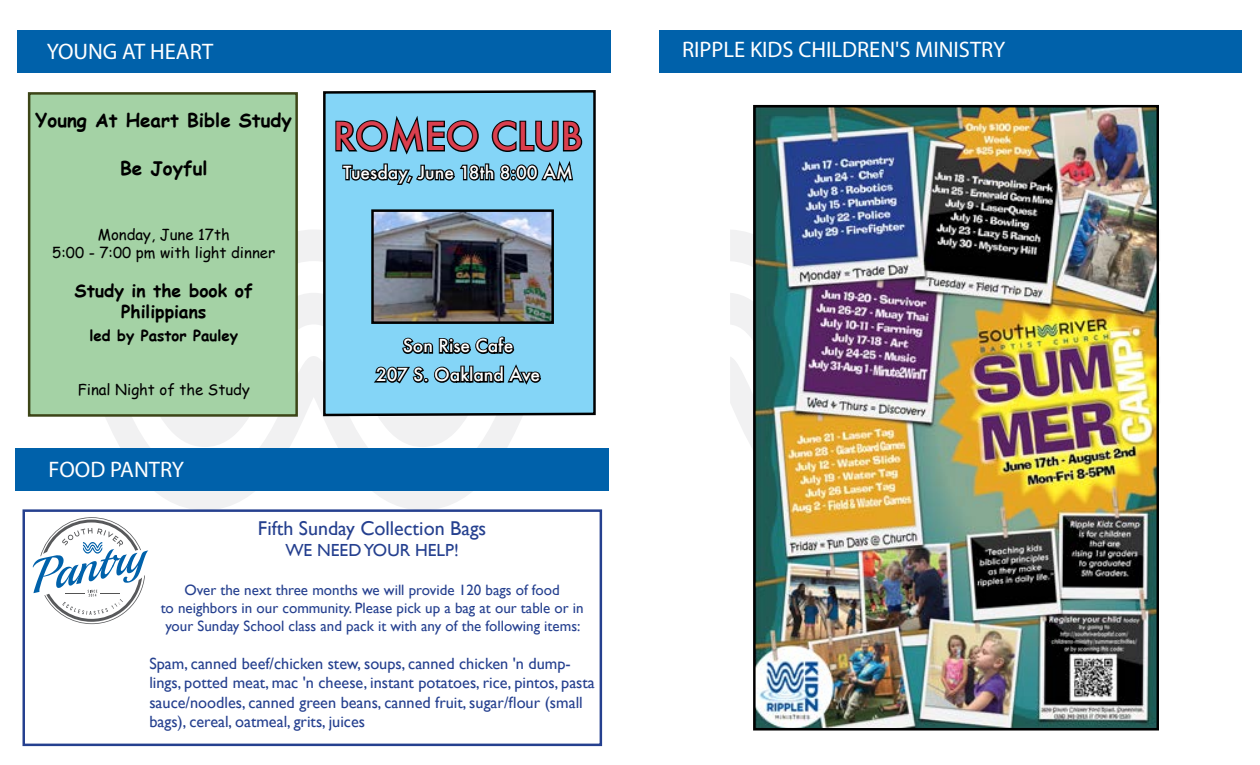
<style>
.page{position:relative;width:1260px;height:765px;background:#fff}
.page>*{position:absolute;margin:0;border:0;box-sizing:border-box;transform-origin:0 0}
.t1{font:500 37.5px "Futura";color:#da3f4e}
.t2{font:22.5px "Myriad Pro";color:#fff}
.t3{font:20px "Gill Sans";color:#25408f}
.t4{font:700 18.75px "Comic Sans MS";color:#000}
.t5{font:500 17.5px/28.9px "Futura";color:#fff;text-align:center}
.t6{font:700 17.5px/21px "Comic Sans MS";color:#000;text-align:center}
.t7{font:17.5px "Gill Sans";color:#25408f}
.t8{font:16.25px/19.5px "Gill Sans";color:#25408f}
.t9{font:15px/18px "Gill Sans";color:#25408f;text-align:center}
.t10{font:15px/18px "Comic Sans MS";color:#000;text-align:center}
.t11{font:700 15px "Comic Sans MS";color:#000}
</style>
<div class="page">
<svg style="left:298px;top:230px;width:24px;height:33px"></svg>
<svg style="left:99px;top:447px;width:430px;height:62px"></svg>
<svg style="left:105px;top:293px;width:417px;height:154px;fill:#f1f1f2"></svg>
<svg style="left:730px;top:230px;width:430px;height:37px"></svg>
<svg style="left:730px;top:293px;width:430px;height:154px;fill:#f1f1f2"></svg>
<div style="left:660px;top:31px;width:582px;height:42px;background:#0061aa"></div>
<div style="left:17px;top:31px;width:593px;height:42px;background:#0061aa"></div>
<svg style="left:33px;top:517px;width:115px;height:107px"></svg>
<svg style="left:322px;top:90px;width:274px;height:328px;background:#7ec6e5"></svg>
<div style="left:22px;top:509px;width:580px;height:237px;border:2px solid #25408f"></div>
<img style="left:374px;top:212px;width:177px;height:109px">
<div style="left:371px;top:209px;width:183px;height:115px;border:2px solid #000"></div>
<div style="left:28px;top:92px;width:270px;height:325px;background:#a4d2a5;border:2px solid #3c4517"></div>
<svg style="left:334px;top:111px;width:250px;height:76px;background:#5e98b1"></svg>
<svg style="left:371px;top:335px;width:172px;height:53px;background:#5c94ac"></svg>
<div style="left:15px;top:448px;width:593px;height:42px;background:#0061aa"></div>
<img style="left:756px;top:108px;width:400px;height:620px">
<div style="left:753px;top:105px;width:406px;height:626px;border:2px solid #000"></div>
<h2 class="t2" style="left:47px;top:38px;width:168px">YOUNG AT HEART</h2>
<h2 class="t2" style="left:682px;top:36px;width:325px">RIPPLE KIDS CHILDREN'S MINISTRY</h2>
<p class="t4" style="left:36px;top:107px;width:258px">Young At Heart Bible Study</p>
<p class="t4" style="left:120px;top:154px;width:89px">Be Joyful</p>
<p class="t10" style="left:52px;top:226px;width:225px">Monday, June 17th<br>5:00 - 7:00 pm with light dinner</p>
<p class="t6" style="left:75px;top:280px;width:180px">Study in the book of<br>Philippians</p>
<p class="t11" style="left:89px;top:324px;width:150px">led by Pastor Pauley</p>
<p class="t10" style="left:78px;top:380px;width:174px">Final Night of the Study</p>
<h2 class="t2" style="left:48px;top:456px;width:137px">FOOD PANTRY</h2>
<h1 class="t1" style="left:333px;top:111px;width:251px">ROMEO CLUB</h1>
<p class="t5" style="left:343px;top:158px;width:231px">Tuesday, June 18th 8:00 AM</p>
<p class="t5" style="left:376px;top:331px;width:166px">Son Rise Cafe<br>207 S. Oakland Ave</p>
<p class="t3" style="left:258px;top:517px;width:230px">Fifth Sunday Collection Bags</p>
<p class="t7" style="left:285px;top:540px;width:175px">WE NEED YOUR HELP!</p>
<p class="t9" style="left:161px;top:581px;width:425px">Over the next three months we will provide 120 bags of food<br>to neighbors in our community. Please pick up a bag at our table or in your Sunday School class and pack it with any of the following items:</p>
<p class="t8" style="left:149px;top:653px;width:447px">Spam, canned beef/chicken stew, soups, canned chicken 'n dump&shy;lings, potted meat, mac 'n cheese, instant potatoes, rice, pintos, pasta sauce/noodles, canned green beans, canned fruit, sugar/flour (small bags), cereal, oatmeal, grits, juices</p>
</div>
